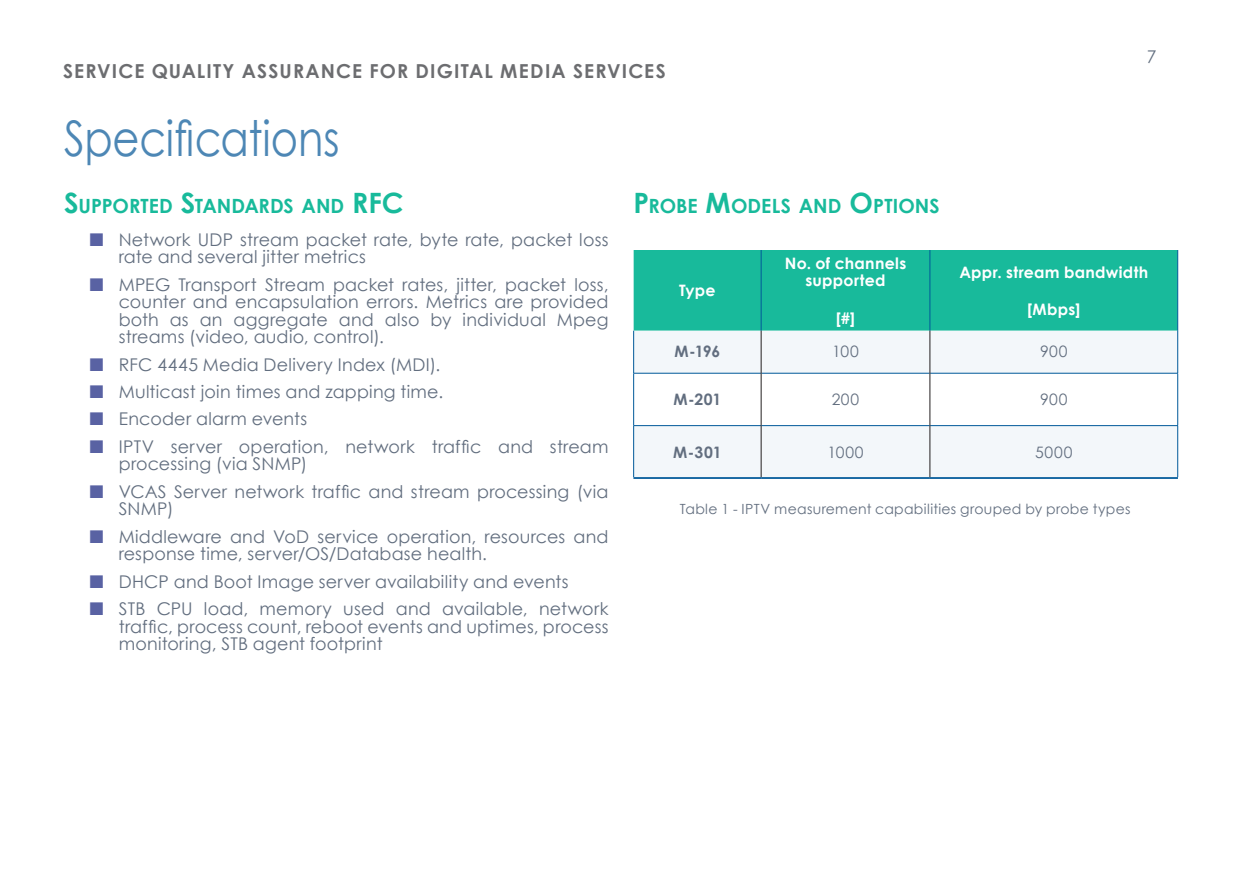
<style>
.page{position:relative;width:1241px;height:874px;background:#fff}
.page>*{position:absolute;margin:0;border:0;box-sizing:border-box;transform-origin:0 0}
.F1_alcím{font:49px "Century Gothic";letter-spacing:-.005em;color:#4d87b5;scale:.85 1}
.F3{font:700 19.6px "Century Gothic";color:#18ba9b}
.t1{font:700 19.25px "Century Gothic";letter-spacing:.055em;color:#6c6d70}
.t2{font:17.5px/17.5px "Century Gothic";letter-spacing:.015em;color:#626e7f}
.Normál{font:700 15.75px/17.5px "Century Gothic";letter-spacing:.015em;color:#fff;text-align:center}
.Normál-2{font:15.75px "Century Gothic";letter-spacing:.055em;color:#626e7f}
.Normál-3{font:700 15.75px "Century Gothic";letter-spacing:-.01em;color:#626e7f}
.Abra_alairas{font:14px "Century Gothic";letter-spacing:.02em;color:#626e7f}
.s1{font-size:28px}
</style>
<div class="page">
<div style="left:633px;top:250px;width:544px;height:80px;background:#18ba9b"></div>
<svg style="left:634px;top:330px;width:543px;height:147px;fill:#f3f7fa"></svg>
<hr style="left:633px;top:373px;width:127px;height:1px;background:#005999">
<hr style="left:761px;top:373px;width:168px;height:1px;background:#005999">
<hr style="left:930px;top:373px;width:247px;height:1px;background:#005999">
<hr style="left:633px;top:425px;width:127px;height:1px;background:#005999">
<hr style="left:761px;top:425px;width:168px;height:1px;background:#005999">
<hr style="left:930px;top:425px;width:247px;height:1px;background:#005999">
<hr style="left:633px;top:477px;width:128px;height:1px;background:#005999">
<hr style="left:761px;top:477px;width:168px;height:1px;background:#005999">
<hr style="left:929px;top:477px;width:248px;height:1px;background:#005999">
<hr style="left:760px;top:250px;width:1px;height:80px;background:#005999">
<hr style="left:929px;top:250px;width:1px;height:80px;background:#005999">
<hr style="left:1177px;top:250px;width:1px;height:80px;background:#005999">
<hr style="left:633px;top:330px;width:1px;height:43px;background:#005999">
<hr style="left:1177px;top:330px;width:1px;height:43px;background:#005999">
<hr style="left:633px;top:373px;width:1px;height:52px;background:#005999">
<hr style="left:1177px;top:373px;width:1px;height:52px;background:#005999">
<hr style="left:633px;top:425px;width:1px;height:52px;background:#005999">
<hr style="left:1177px;top:425px;width:1px;height:52px;background:#005999">
<hr style="left:760px;top:330px;width:1px;height:43px;background:#231f20">
<hr style="left:929px;top:330px;width:1px;height:43px;background:#231f20">
<hr style="left:760px;top:373px;width:1px;height:52px;background:#231f20">
<hr style="left:929px;top:373px;width:1px;height:52px;background:#231f20">
<hr style="left:760px;top:425px;width:1px;height:52px;background:#231f20">
<hr style="left:929px;top:425px;width:1px;height:52px;background:#231f20">
<p class="t1" style="left:63px;top:56px;width:604px">SERVICE QUALITY ASSURANCE FOR DIGITAL MEDIA SERVICES</p>
<p class="F1_alcím" style="left:64px;top:104px;width:325px">Specifications</p>
<p class="t2" style="left:1146px;top:47px;width:11px">7</p>
<p class="F3" style="left:64px;top:191px;width:341px"><span class="s1">S</span>U PPORTED <span class="s1">S</span>TANDARDS AND <span class="s1">RFC</span></p>
<p class="t2" style="left:119px;top:230px;width:491px">Network UDP stream packet rate, byte rate, packet loss rate and several jitter metrics</p>
<p class="t2" style="left:119px;top:275px;width:491px;text-align:justify">MPEG Transport Stream packet rates, jitter, packet loss, counter and encapsulation errors. Metrics are provided both as an aggregate and also by individual Mpeg streams (video, audio, control).</p>
<p class="t2" style="left:119px;top:355px;width:323px">RFC 4445 Media Delivery Index (MDI).</p>
<p class="t2" style="left:119px;top:382px;width:326px">Multicast join times and zapping time.</p>
<p class="t2" style="left:119px;top:410px;width:190px">Encoder alarm events</p>
<p class="t2" style="left:119px;top:437px;width:491px">IPTV server operation, network traffic and stream processing (via SNMP)</p>
<p class="t2" style="left:119px;top:482px;width:491px">VCAS Server network traffic and stream processing (via<br>SNMP)</p>
<p class="t2" style="left:119px;top:527px;width:491px">Middleware and VoD service operation, resources and response time, server/OS/Database health.</p>
<p class="t2" style="left:119px;top:572px;width:451px">DHCP and Boot Image server availability and events</p>
<p class="t2" style="left:119px;top:599px;width:491px;text-align:justify">STB CPU load, memory used and available, network traffic, process count, reboot events and uptimes, process monitoring, STB agent footprint</p>
<p class="F3" style="left:633px;top:191px;width:306px"><span class="s1">P</span>ROBE <span class="s1">M</span>ODELS AND <span class="s1">O</span>PTIONS</p>
<p class="Normál" style="left:679px;top:281px;width:38px">Type</p>
<p class="Normál" style="left:784px;top:253px;width:123px">No. of channels supported</p>
<p class="Normál" style="left:835px;top:308px;width:21px">[#]</p>
<p class="Normál" style="left:959px;top:262px;width:190px">Appr. stream bandwidth</p>
<p class="Normál" style="left:1027px;top:299px;width:55px">[Mbps]</p>
<p class="Normál-3" style="left:674px;top:339px;width:47px">M-196</p>
<p class="Normál-2" style="left:832px;top:340px;width:28px">100</p>
<p class="Normál-2" style="left:1039px;top:340px;width:29px">900</p>
<p class="Normál-3" style="left:673px;top:387px;width:49px">M-201</p>
<p class="Normál-2" style="left:831px;top:388px;width:29px">200</p>
<p class="Normál-2" style="left:1039px;top:388px;width:29px">900</p>
<p class="Normál-3" style="left:673px;top:440px;width:50px">M-301</p>
<p class="Normál-2" style="left:827px;top:441px;width:38px">1000</p>
<p class="Normál-2" style="left:1035px;top:441px;width:39px">5000</p>
<p class="Abra_alairas" style="left:679px;top:499px;width:452px">Table 1 - IPTV measurement capabilities grouped by probe types</p>
</div>
